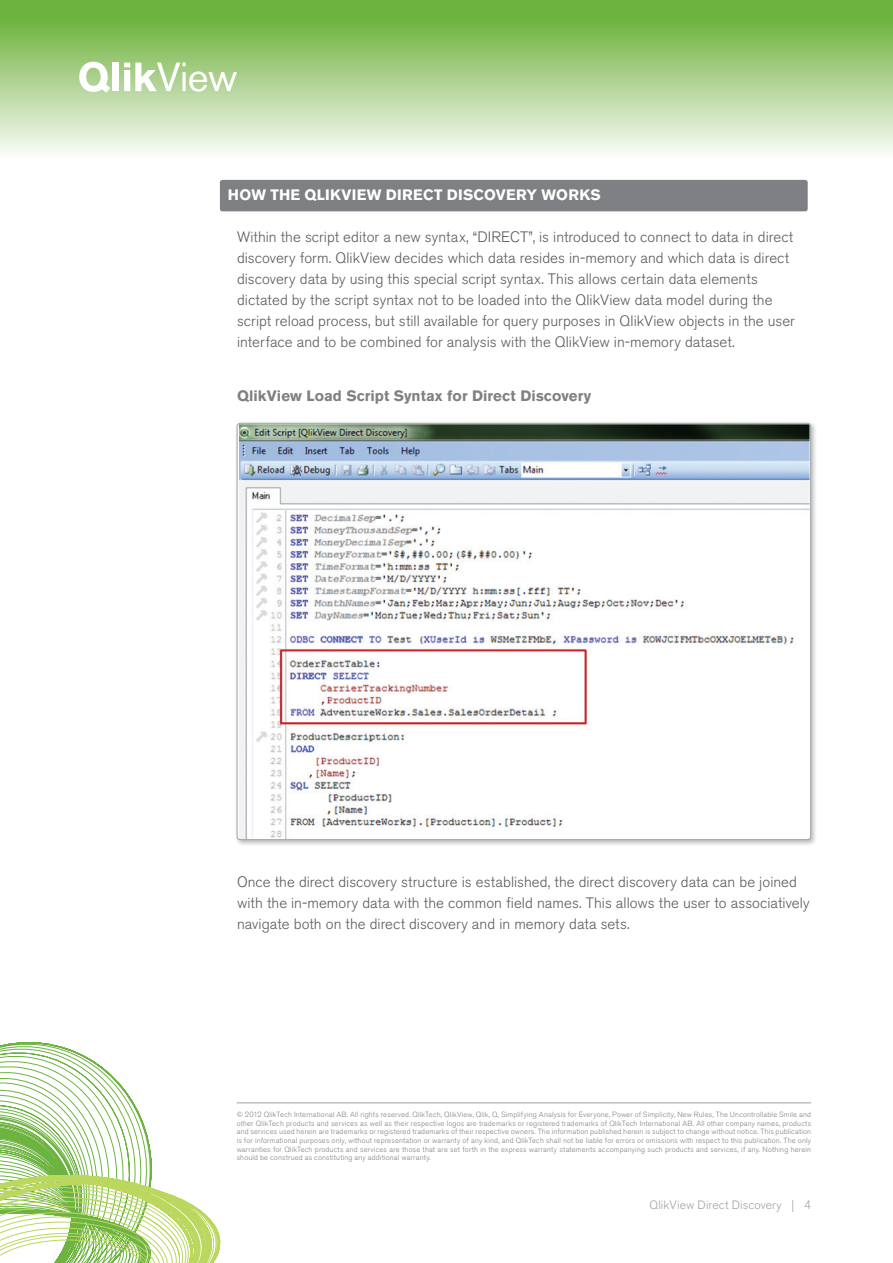
<style>
.page{position:relative;width:893px;height:1263px;background:#fff}
.page>*{position:absolute;margin:0;border:0;box-sizing:border-box;transform-origin:0 0}
.BODY{font:300 15px/21px "Akzidenz Grotesk BQ";letter-spacing:.005em;color:#5a5a5d}
.t1{font:700 15px "Akzidenz Grotesk BQ";letter-spacing:.02em;color:#fff}
.GRAPHIC_-_Figure_Num{font:700 15px "Akzidenz Grotesk BQ";letter-spacing:.005em;color:#7e8083}
.t2{font:300 12px "Akzidenz Grotesk BQ";letter-spacing:.01em;color:#a0a1a5}
.LAST_PAGE_-_COPYRIGH{font:300 7.5px/8.7px "Akzidenz Grotesk BQ";letter-spacing:.025em;color:#7e8083;text-align:justify}
</style>
<div class="page">
<div style="left:0;top:0;width:893px;height:160px;background:linear-gradient(to bottom,#5eab29,#fdfbfa)"></div>
<div style="left:113px;top:63px;width:6px;height:28px;background:#fff"></div>
<svg style="left:124px;top:63px;width:113px;height:29px"></svg>
<svg style="left:79px;top:62px;width:31px;height:31px"></svg>
<svg style="left:0;top:1042px;width:221px;height:221px"></svg>
<div style="left:234px;top:420px;width:584px;height:427px;background:#231f20;opacity:.3"></div>
<img style="left:237px;top:423px;width:574px;height:417px">
<div style="left:220px;top:180px;width:588px;height:31px;background:#7e8083;border-radius:3px"></div>
<hr style="left:237px;top:1102px;width:574px;height:1px;background:#a0a1a5">
<p class="t1" style="left:228px;top:186px;width:374px">HOW THE QLIKVIEW DIRECT DISCOVERY WORKS</p>
<p class="t1" style="left:237px;top:190px;width:374px">HOW THE QLIKVIEW DIRECT DISCOVERY WORKS</p>
<p class="BODY" style="left:237px;top:226px;width:559px">Within the script editor a new syntax, “DIRECT”, is introduced to connect to data in direct discovery form. QlikView decides which data resides in-memory and which data is direct discovery data by using this special script syntax. This allows certain data elements dictated by the script syntax not to be loaded into the QlikView data model during the script reload process, but still available for query purposes in QlikView objects in the user interface and to be combined for analysis with the QlikView in-memory dataset.</p>
<p class="GRAPHIC_-_Figure_Num" style="left:237px;top:387px;width:356px">QlikView Load Script Syntax for Direct Discovery</p>
<p class="BODY" style="left:237px;top:871px;width:574px">Once the direct discovery structure is established, the direct discovery data can be joined with the in-memory data with the common field names. This allows the user to associatively navigate both on the direct discovery and in memory data sets.<sup>QLIKVIEW</sup> <sup>DIRECT</sup></p>
<p class="LAST_PAGE_-_COPYRIGH" style="left:237px;top:1110px;width:576px">© 2012 QlikTech International AB. All rights reserved. QlikTech, QlikView, Qlik, Q, Simplifying Analysis for Everyone, Power of Simplicity, New Rules, The Uncontrollable Smile and other QlikTech products and services as well as their respective logos are trademarks or registered trademarks of QlikTech International AB. All other company names, products and services used herein are trademarks or registered trademarks of their respective owners. The information published herein is subject to change without notice. This publication is for informational purposes only, without representation or warranty of any kind, and QlikTech shall not be liable for errors or omissions with respect to this publication. The only warranties for QlikTech products and services are those that are set forth in the express warranty statements accompanying such products and services, if any. Nothing herein should be construed as constituting any additional warranty.</p>
<h2 class="t2" style="left:649px;top:1198px;width:163px">QlikView Direct Discovery | 4</h2>
</div>
